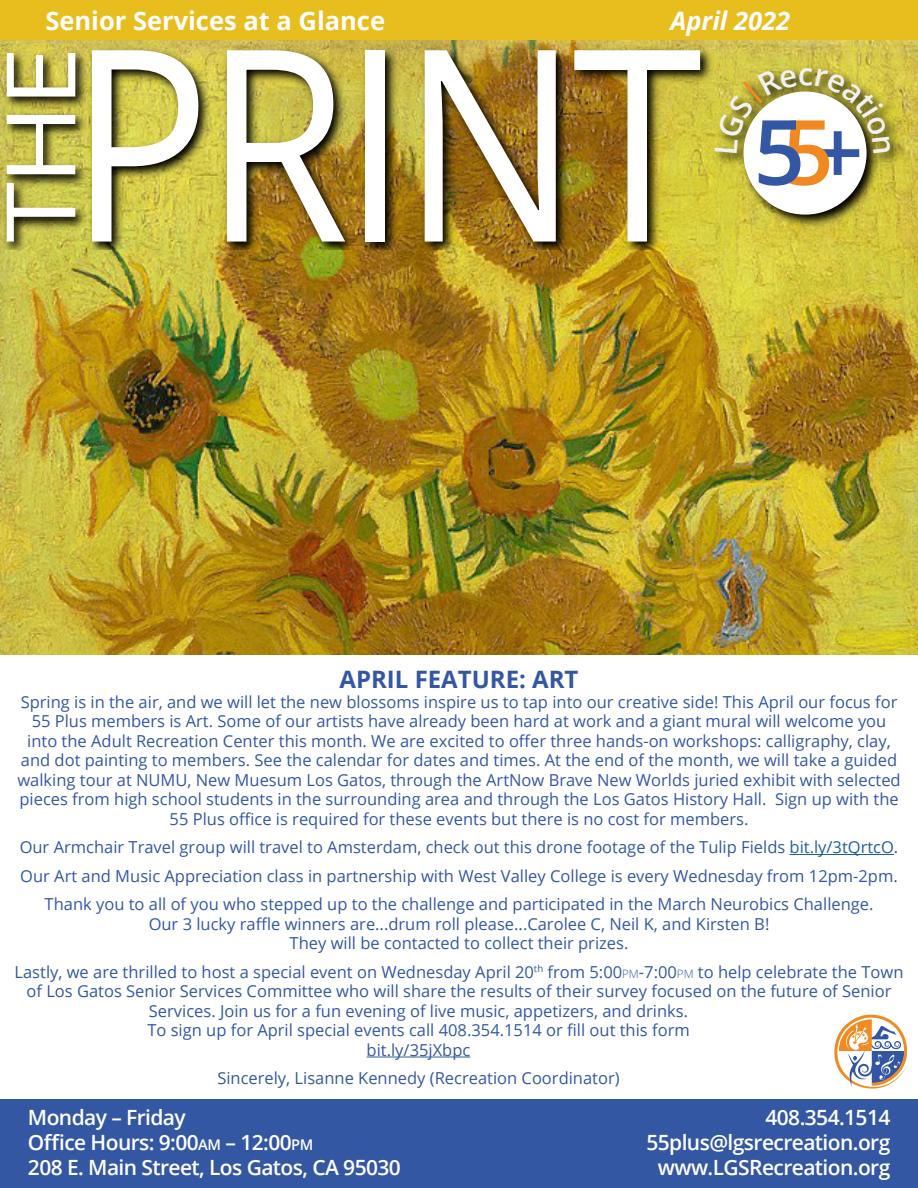
<style>
.page{position:relative;width:918px;height:1188px;background:#fff}
.page>*{position:absolute;margin:0;border:0;box-sizing:border-box;transform-origin:0 0}
.t1{font:700 25.5px "Open Sans";color:#fff}
.t2{font:italic 700 25.5px "Open Sans";color:#fff}
.t3{font:700 24px "Open Sans";color:#3457a3}
.t4{font:600 21px/25.2px "Open Sans";letter-spacing:-.03em;color:#fff}
.t5{font:16.5px/19.5px "Open Sans";color:#3457a3;text-align:center}
.s1{color:#215e9e}
.s2{font-weight:300;font-size:11.55px}
.s3{font-size:14.7px}
</style>
<div class="page">
<div style="left:0;top:0;width:918px;height:41px;background:#e8be1f"></div>
<img style="left:0;top:41px;width:918px;height:614px">
<div style="left:0;top:1099px;width:918px;height:89px;background:#3457a3"></div>
<hr style="left:790px;top:854px;width:104px;height:1px;background:#215e9e">
<hr style="left:367px;top:1057px;width:103px;height:1px;background:#3457a3">
<svg style="left:834px;top:1015px;width:74px;height:74px"></svg>
<img style="left:1px;top:44px;width:916px;height:206px">
<svg style="left:7px;top:183px;width:68px;height:59px"></svg>
<svg style="left:7px;top:115px;width:68px;height:59px"></svg>
<svg style="left:7px;top:53px;width:68px;height:44px"></svg>
<svg style="left:92px;top:50px;width:106px;height:192px"></svg>
<img style="left:227px;top:50px;width:118px;height:192px">
<div style="left:366px;top:50px;width:19px;height:192px;background:#fff"></div>
<img style="left:425px;top:50px;width:131px;height:192px">
<img style="left:574px;top:50px;width:126px;height:192px">
<div style="left:744px;top:92px;width:123px;height:123px;background:#fff;border-radius:50%"></div>
<svg style="left:715px;top:68px;width:176px;height:118px"></svg>
<h1 class="t1" style="left:45px;top:3px;width:341px">Senior Services at a Glance</h1>
<h1 class="t2" style="left:670px;top:3px;width:121px">April 2022</h1>
<h2 class="t3" style="left:339px;top:663px;width:241px">APRIL FEATURE: ART</h2>
<p class="t5" style="left:17px;top:692px;width:885px">Spring is in the air, and we will let the new blossoms inspire us to tap into our creative side! This April our focus for 55 Plus members is Art. Some of our artists have already been hard at work and a giant mural will welcome you into the Adult Recreation Center this month. We are excited to offer three hands-on workshops: calligraphy, clay, and dot painting to members. See the calendar for dates and times. At the end of the month, we will take a guided walking tour at NUMU, New Muesum Los Gatos, through the ArtNow Brave New Worlds juried exhibit with selected pieces from high school students in the surrounding area and through the Los Gatos History Hall. Sign up with the 55 Plus office is required for these events but there is no cost for members.</p>
<p class="t5" style="left:20px;top:833px;width:880px;line-height:28.5px">Our Armchair Travel group will travel to Amsterdam, check out this drone footage of the Tulip Fields <span class="s1">bit.ly/3tQrtcO</span>.<br>Our Art and Music Appreciation class in partnership with West Valley College is every Wednesday from 12pm-2pm.<br>Thank you to all of you who stepped up to the challenge and participated in the March Neurobics Challenge.</p>
<p class="t5" style="left:149px;top:914px;width:622px">Our 3 lucky raffle winners are...drum roll please...Carolee C, Neil K, and Kirsten B!<br>They will be contacted to collect their prizes.</p>
<p class="t5" style="left:15px;top:962px;width:890px">Lastly, we are thrilled to host a special event on Wednesday April 20<sup>th</sup> from 5:00<span class="s2">pm</span>-7:00<span class="s2">pm</span> to help celebrate the Town</p>
<p class="t5" style="left:27px;top:981px;width:866px">of Los Gatos Senior Services Committee who will share the results of their survey focused on the future of Senior</p>
<p class="t5" style="left:149px;top:1001px;width:541px">Services. Join us for a fun evening of live music, appetizers, and drinks.</p>
<p class="t5" style="left:147px;top:1020px;width:544px">To sign up for April special events call 408.354.1514 or fill out this form</p>
<p class="t5" style="left:367px;top:1040px;width:105px">bit.ly/35jXbpc</p>
<p class="t5" style="left:217px;top:1068px;width:404px">Sincerely, Lisanne Kennedy (Recreation Coordinator)</p>
<p class="t4" style="left:28px;top:1104px;width:374px">Monday – Friday<br>Office Hours: 9:00<span class="s3">AM</span> – 12:00<span class="s3">PM<br></span>208 E. Main Street, Los Gatos, CA 95030</p>
<p class="t4" style="left:646px;top:1104px;width:246px;text-align:right">408.354.1514<br>55plus@lgsrecreation.org www.LGSRecreation.org</p>
</div>
